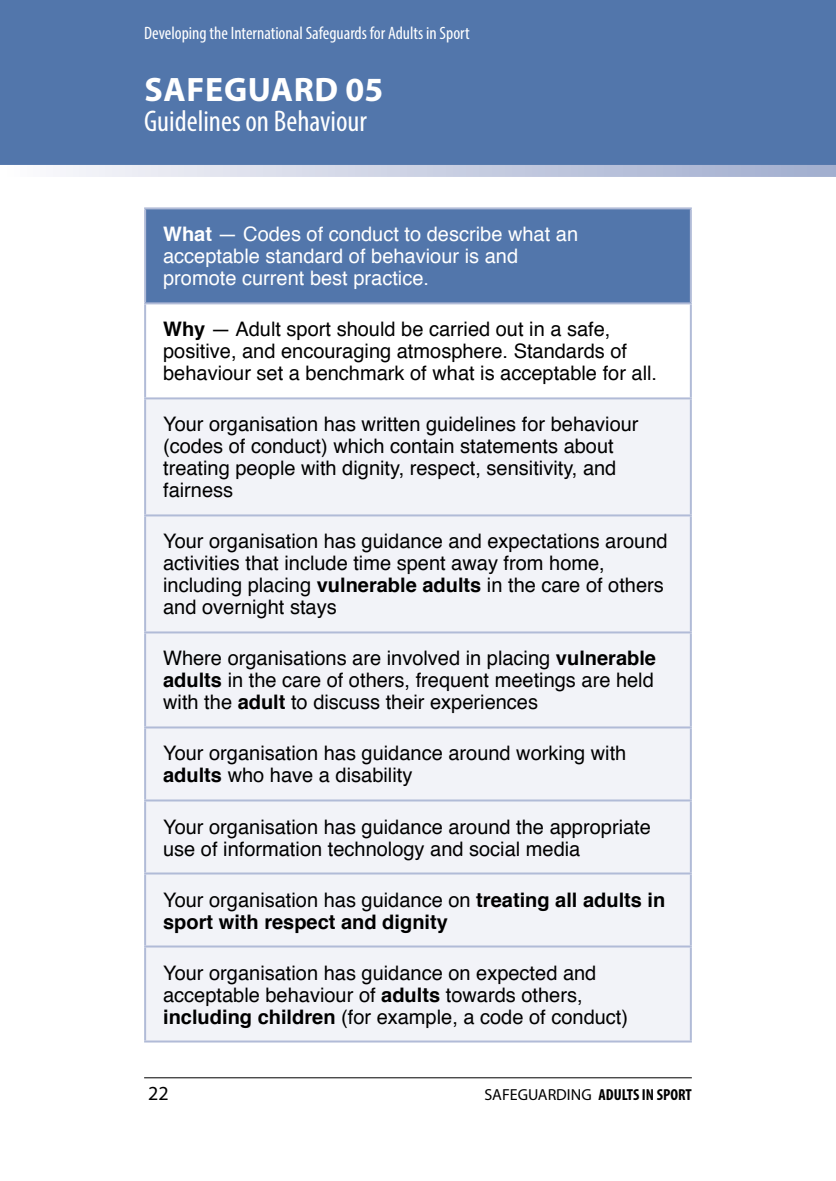
<style>
.page{position:relative;width:836px;height:1181px;background:#fff}
.page>*{position:absolute;margin:0;border:0;box-sizing:border-box;transform-origin:0 0}
.t1{font:700 34px "Myriad Pro";letter-spacing:.01em;color:#fff}
.t2{font:condensed 30px "Myriad Pro";color:#fff}
.t3{font:20px/22px "Helvetica";color:#000}
.t4{font:20px/22px "Helvetica";color:#fff}
.t5{font:700 20px/22px "Helvetica";color:#000}
.t6{font:20px "Myriad Pro";color:#000}
.t7{font:condensed 18px "Myriad Pro";color:#fff}
.t8{font:700 condensed 16px "Myriad Pro";color:#000}
.s1{font-weight:700}
.s2{font-weight:400}
.s3{font-weight:400;font-stretch:normal}
</style>
<div class="page">
<div style="left:1px;top:0;width:834px;height:170px;background:#5276ab"></div>
<svg style="left:1px;top:165px;width:834px;height:12px;background:#cdd3e4"></svg>
<hr style="left:144px;top:1077px;width:547px;height:1px;background:#000">
<div style="left:145px;top:208px;width:545px;height:95px;background:#5276ab"></div>
<div style="left:146px;top:399px;width:543px;height:641px;background:#f2f3f8"></div>
<hr style="left:144px;top:207px;width:547px;height:2px;background:#b1bbd7">
<hr style="left:144px;top:209px;width:2px;height:93px;background:#b1bbd7">
<hr style="left:689px;top:209px;width:2px;height:93px;background:#b1bbd7">
<hr style="left:144px;top:302px;width:547px;height:2px;background:#b1bbd7">
<hr style="left:144px;top:304px;width:2px;height:93px;background:#b1bbd7">
<hr style="left:689px;top:304px;width:2px;height:93px;background:#b1bbd7">
<hr style="left:144px;top:397px;width:547px;height:2px;background:#b1bbd7">
<hr style="left:144px;top:399px;width:2px;height:115px;background:#b1bbd7">
<hr style="left:689px;top:399px;width:2px;height:115px;background:#b1bbd7">
<hr style="left:144px;top:514px;width:547px;height:2px;background:#b1bbd7">
<hr style="left:144px;top:516px;width:2px;height:115px;background:#b1bbd7">
<hr style="left:689px;top:516px;width:2px;height:115px;background:#b1bbd7">
<hr style="left:144px;top:631px;width:547px;height:2px;background:#b1bbd7">
<hr style="left:144px;top:633px;width:2px;height:93px;background:#b1bbd7">
<hr style="left:689px;top:633px;width:2px;height:93px;background:#b1bbd7">
<hr style="left:144px;top:726px;width:547px;height:2px;background:#b1bbd7">
<hr style="left:144px;top:728px;width:2px;height:71px;background:#b1bbd7">
<hr style="left:689px;top:728px;width:2px;height:71px;background:#b1bbd7">
<hr style="left:144px;top:799px;width:547px;height:2px;background:#b1bbd7">
<hr style="left:144px;top:801px;width:2px;height:71px;background:#b1bbd7">
<hr style="left:689px;top:801px;width:2px;height:71px;background:#b1bbd7">
<hr style="left:144px;top:872px;width:547px;height:2px;background:#b1bbd7">
<hr style="left:144px;top:874px;width:2px;height:71px;background:#b1bbd7">
<hr style="left:689px;top:874px;width:2px;height:71px;background:#b1bbd7">
<hr style="left:144px;top:945px;width:547px;height:2px;background:#b1bbd7">
<hr style="left:144px;top:947px;width:2px;height:93px;background:#b1bbd7">
<hr style="left:689px;top:947px;width:2px;height:93px;background:#b1bbd7">
<hr style="left:144px;top:1040px;width:547px;height:2px;background:#b1bbd7">
<p class="t7" style="left:144px;top:23px;width:327px">Developing the International Safeguards for Adults in Sport</p>
<h1 class="t1" style="left:144px;top:67px;width:150px">SAFEGUARD</h1>
<h1 class="t1" style="left:345px;top:67px;width:39px">05</h1>
<h2 class="t2" style="left:144px;top:103px;width:224px">Guidelines on Behaviour</h2>
<p class="t4" style="left:163px;top:224px;width:416px"><span class="s1">What</span> — Codes of conduct to describe what an acceptable standard of behaviour is and promote current best practice.</p>
<p class="t3" style="left:163px;top:319px;width:495px"><span class="s1">Why</span> — Adult sport should be carried out in a safe, positive, and encouraging atmosphere. Standards of behaviour set a benchmark of what is acceptable for all.</p>
<p class="t3" style="left:163px;top:414px;width:477px">Your organisation has written guidelines for behaviour (codes of conduct) which contain statements about treating people with dignity, respect, sensitivity, and fairness</p>
<p class="t3" style="left:163px;top:531px;width:506px">Your organisation has guidance and expectations around activities that include time spent away from home, including placing <span class="s1">vulnerable adults</span> in the care of others and overnight stays</p>
<p class="t3" style="left:163px;top:648px;width:494px;text-align:justify">Where organisations are involved in placing <span class="s1">vulnerable adults</span> in the care of others, frequent meetings are held with the <span class="s1">adult</span> to discuss their experiences</p>
<p class="t3" style="left:163px;top:743px;width:464px">Your organisation has guidance around working with <span class="s1">adults</span> who have a disability</p>
<p class="t3" style="left:163px;top:816px;width:489px">Your organisation has guidance around the appropriate use of information technology and social media</p>
<p class="t5" style="left:163px;top:889px;width:503px"><span class="s2">Your organisation has guidance on</span> treating all adults in sport with respect and dignity</p>
<p class="t3" style="left:163px;top:962px;width:466px">Your organisation has guidance on expected and acceptable behaviour of <span class="s1">adults</span> towards others, <span class="s1">including children</span> (for example, a code of conduct)</p>
<p class="t6" style="left:148px;top:1081px;width:22px">22</p>
<p class="t8" style="left:484px;top:1085px;width:209px"><span class="s3">SAFEGUARDING</span> ADULTS IN SPORT</p>
</div>
